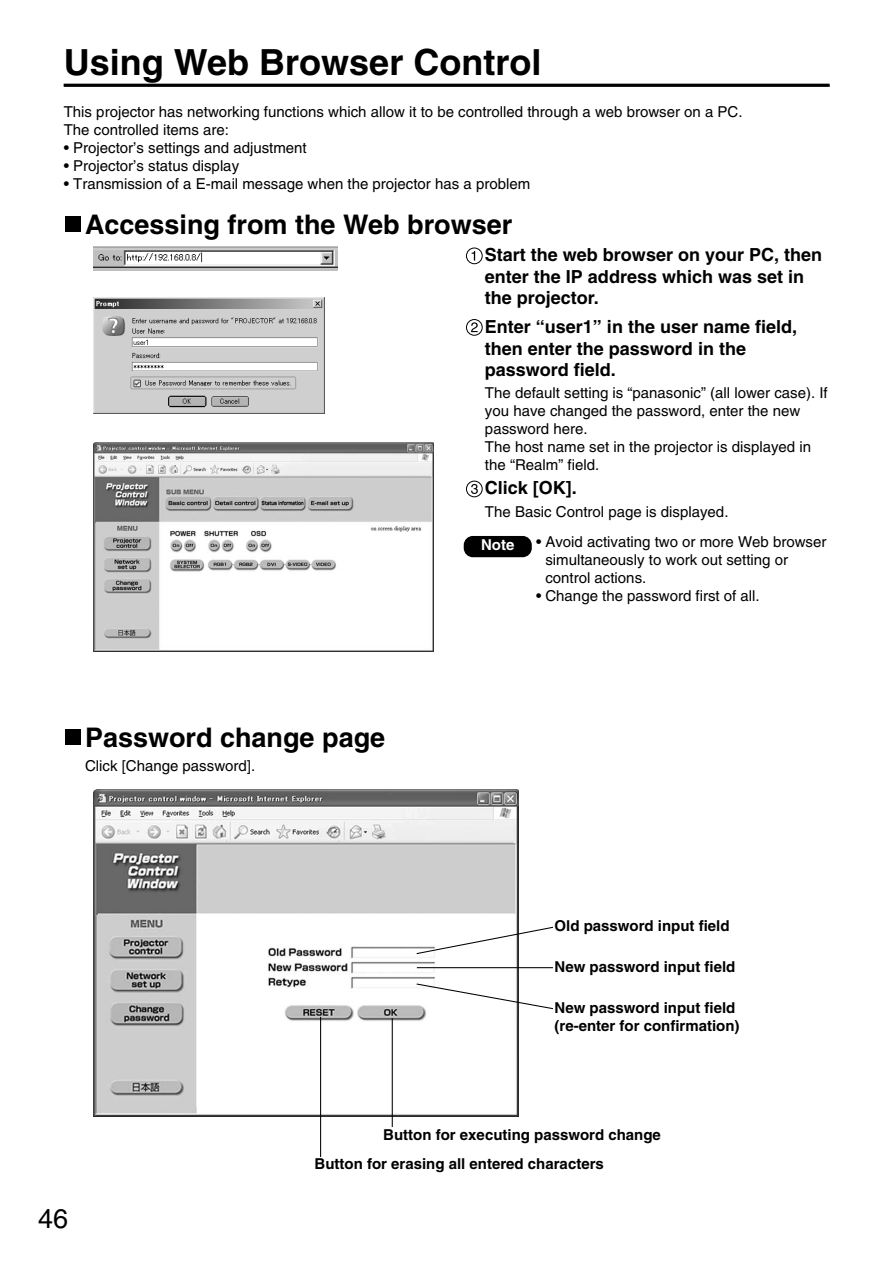
<style>
.page{position:relative;width:893px;height:1262px;background:#fff}
.page>*{position:absolute;margin:0;border:0;box-sizing:border-box;transform-origin:0 0}
.t1{font:700 36px "Helvetica";color:#000}
.t2{font:700 27px "Helvetica";color:#000}
.t3{font:27px "Helvetica";color:#000}
.t4{font:700 18px/21.6px "Helvetica";color:#000}
.t5{font:15px/18px "Helvetica";color:#000}
.t6{font:700 15px/18px "Helvetica";color:#000}
.t7{font:700 15px "Helvetica";color:#fff}
</style>
<div class="page">
<hr style="left:64px;top:84px;width:765px;height:3px;background:#000">
<div style="left:66px;top:216px;width:15px;height:16px;background:#000"></div>
<svg style="left:466px;top:480px;width:17px;height:18px"></svg>
<svg style="left:466px;top:481px;width:16px;height:16px"></svg>
<svg style="left:471px;top:484px;width:7px;height:10px"></svg>
<svg style="left:466px;top:319px;width:17px;height:17px"></svg>
<svg style="left:466px;top:319px;width:16px;height:16px"></svg>
<svg style="left:471px;top:322px;width:6px;height:10px"></svg>
<svg style="left:466px;top:247px;width:17px;height:18px"></svg>
<svg style="left:466px;top:248px;width:16px;height:16px"></svg>
<svg style="left:471px;top:251px;width:4px;height:10px"></svg>
<img style="left:94px;top:247px;width:244px;height:24px">
<div style="left:66px;top:729px;width:15px;height:16px;background:#000"></div>
<img style="left:94px;top:298px;width:231px;height:115px">
<img style="left:94px;top:442px;width:340px;height:209px">
<div style="left:463px;top:536px;width:68px;height:21px;background:#000;border-radius:9px"></div>
<img style="left:94px;top:789px;width:425px;height:327px">
<svg style="left:391px;top:926px;width:162px;height:201px"></svg>
<hr style="left:320px;top:1016px;width:1px;height:145px;background:#000">
<div style="left:313px;top:1157px;width:447px;height:21px;background:#fff"></div>
<h1 class="t1" style="left:64px;top:49px;width:479px">Using Web Browser Control</h1>
<p class="t5" style="left:64px;top:104px;width:680px">This projector has networking functions which allow it to be controlled through a web browser on a PC.<br>The controlled items are:</p>
<p class="t5" style="left:64px;top:140px;width:244px">• Projector’s settings and adjustment</p>
<p class="t5" style="left:64px;top:158px;width:177px">• Projector’s status display</p>
<p class="t5" style="left:64px;top:176px;width:468px">• Transmission of a E-mail message when the projector has a problem</p>
<h2 class="t2" style="left:85px;top:214px;width:429px">Accessing from the Web browser</h2>
<p class="t4" style="left:485px;top:246px;width:338px">Start the web browser on your PC, then enter the IP address which was set in the projector.</p>
<p class="t4" style="left:485px;top:317px;width:314px">Enter “user1” in the user name field, then enter the password in the password field.</p>
<p class="t5" style="left:485px;top:385px;width:344px">The default setting is “panasonic” (all lower case). If you have changed the password, enter the new password here.<br>The host name set in the projector is displayed in the “Realm” field.</p>
<p class="t4" style="left:485px;top:479px;width:93px">Click [OK].</p>
<p class="t5" style="left:485px;top:504px;width:245px">The Basic Control page is displayed.</p>
<h2 class="t2" style="left:85px;top:727px;width:302px">Password change page</h2>
<p class="t5" style="left:85px;top:758px;width:172px">Click [Change password].</p>
<p class="t7" style="left:481px;top:539px;width:35px">Note</p>
<p class="t5" style="left:545px;top:534px;width:282px;text-indent:-9px">• Avoid activating two or more Web browser simultaneously to work out setting or control actions.</p>
<p class="t5" style="left:536px;top:588px;width:225px">• Change the password first of all.</p>
<p class="t6" style="left:554px;top:918px;width:176px">Old password input field</p>
<p class="t6" style="left:554px;top:958px;width:182px">New password input field</p>
<p class="t6" style="left:554px;top:1000px;width:186px">New password input field (re-enter for confirmation)</p>
<h2 class="t3" style="left:38px;top:1208px;width:32px">46</h2>
<p class="t6" style="left:314px;top:1121px;width:348px;line-height:29.7px;text-indent:69px">Button for executing password change<br>Button for erasing all entered characters</p>
</div>
